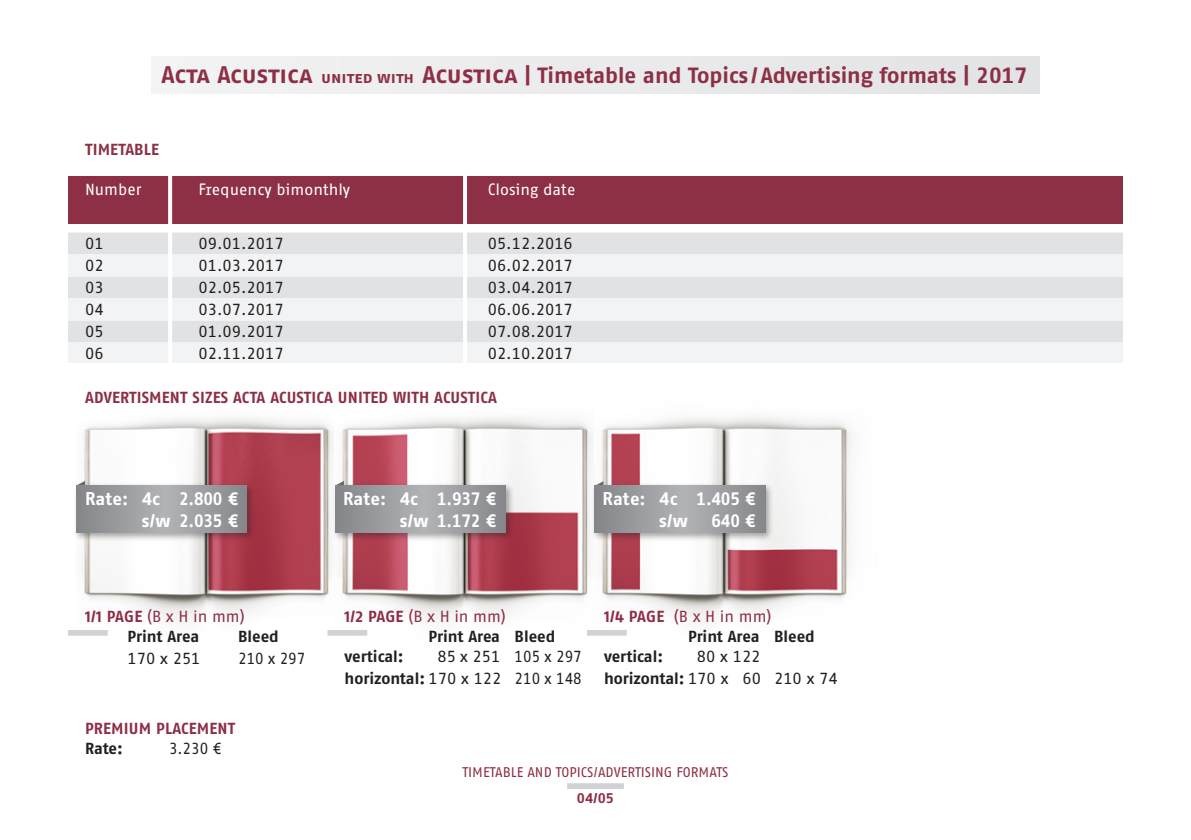
<style>
.page{position:relative;width:1191px;height:840px;background:#fff}
.page>*{position:absolute;margin:0;border:0;box-sizing:border-box;transform-origin:0 0}
.t1{font:700 22px "Fago Pro";color:#8d2f45}
.t2{font:700 18px "Fago Correspondence Sans OT";letter-spacing:-.01em;color:#fff}
.t3{font:700 18px "Fago Correspondence Sans OT";letter-spacing:-.01em;color:#fff;scale:.92 1}
.t4{font:16px "Fago Correspondence Sans OT";color:#231f20}
.Fließtext{font:700 16px "Fago Pro";letter-spacing:.01em;color:#8d2f45}
.t5{font:16px/20px "Fago Pro";letter-spacing:-.005em;color:#8d2f45;text-align:center}
.t6{font:700 16px "Fago Pro";color:#231f20}
.Terminkalender_-_ohn{font:16px "Fago Correspondence Sans OT";color:#fff}
.t7{font:16px "Fago Correspondence Sans OT";color:#231f20;scale:.92 1}
.Terminkalender_-_ohn-2{font:16px "Fago Pro";color:#fff}
.t8{font:14px "Fago Pro";color:#8d2f45}
.t9{font:700 14px "Fago Correspondence Sans OT";color:#8d2f45}
.s1{font-size:24px}
.s2{font-size:16px}
.s3{font-family:"Fago Correspondence Sans OT"}
.s4{font-weight:700}
.s5{font-weight:700;color:#231f20}
.s6{font-family:"Fago Pro";font-weight:700}
</style>
<div class="page">
<div style="left:68px;top:232px;width:1055px;height:131px;background:#f2f3f4"></div>
<div style="left:68px;top:232px;width:1055px;height:21px;background:#e1e2e4"></div>
<div style="left:68px;top:176px;width:1055px;height:47px;background:#8d2f45"></div>
<div style="left:68px;top:277px;width:1055px;height:21px;background:#e1e2e4"></div>
<div style="left:68px;top:321px;width:1055px;height:21px;background:#e1e2e4"></div>
<hr style="left:168px;top:176px;width:4px;height:461px;background:#fff">
<hr style="left:463px;top:176px;width:4px;height:476px;background:#fff">
<div style="left:567px;top:782px;width:57px;height:6px;background:#d1d2d4"></div>
<div style="left:151px;top:57px;width:888px;height:37px;background:#eaebec"></div>
<img style="left:77px;top:418px;width:257px;height:218px">
<img style="left:334px;top:418px;width:260px;height:218px">
<div style="left:73px;top:481px;width:182px;height:60px;background:#231f20;opacity:.41"></div>
<svg style="left:77px;top:485px;width:170px;height:47px;background:#9b9ca0"></svg>
<div style="left:332px;top:481px;width:182px;height:60px;background:#231f20;opacity:.41"></div>
<svg style="left:335px;top:485px;width:170px;height:47px;background:#9a9c9f"></svg>
<div style="left:68px;top:629px;width:40px;height:6px;background:#d1d2d4"></div>
<div style="left:327px;top:629px;width:40px;height:6px;background:#d1d2d4"></div>
<img style="left:594px;top:417px;width:259px;height:219px">
<div style="left:591px;top:482px;width:182px;height:60px;background:#231f20;opacity:.41"></div>
<svg style="left:595px;top:485px;width:170px;height:47px;background:#9b9ca0"></svg>
<div style="left:587px;top:629px;width:39px;height:6px;background:#d1d2d4"></div>
<p class="t1" style="left:161px;top:62px;width:867px"><span class="s1">Acta Acustica</span> <span class="s2">united with</span> <span class="s1">Acustica</span> | Timetable and Topics/Advertising formats | <span class="s3">2017</span></p>
<p class="Fließtext" style="left:85px;top:139px;width:75px">TIMETABLE</p>
<p class="Terminkalender_-_ohn-2" style="left:85px;top:179px;width:58px">Number</p>
<p class="Terminkalender_-_ohn" style="left:198px;top:180px;width:153px">Frequency bimonthly</p>
<p class="Terminkalender_-_ohn" style="left:488px;top:180px;width:89px">Closing date</p>
<p class="t4" style="left:85px;top:234px;width:20px">01</p>
<p class="t4" style="left:198px;top:234px;width:87px">09.01.2017</p>
<p class="t4" style="left:488px;top:234px;width:87px">05.12.2016</p>
<p class="t4" style="left:85px;top:256px;width:20px">02</p>
<p class="t4" style="left:198px;top:256px;width:87px">01.03.2017</p>
<p class="t4" style="left:488px;top:256px;width:87px">06.02.2017</p>
<p class="t4" style="left:85px;top:278px;width:20px">03</p>
<p class="t4" style="left:198px;top:278px;width:87px">02.05.2017</p>
<p class="t4" style="left:488px;top:278px;width:87px">03.04.2017</p>
<p class="t4" style="left:85px;top:300px;width:20px">04</p>
<p class="t4" style="left:198px;top:300px;width:87px">03.07.2017</p>
<p class="t4" style="left:488px;top:300px;width:87px">06.06.2017</p>
<p class="t4" style="left:85px;top:322px;width:20px">05</p>
<p class="t4" style="left:198px;top:322px;width:87px">01.09.2017</p>
<p class="t4" style="left:488px;top:322px;width:87px">07.08.2017</p>
<p class="t4" style="left:85px;top:344px;width:20px">06</p>
<p class="t4" style="left:198px;top:344px;width:87px">02.11.2017</p>
<p class="t4" style="left:488px;top:344px;width:87px">02.10.2017</p>
<p class="Fließtext" style="left:85px;top:387px;width:413px">ADVERTISMENT SIZES ACTA ACUSTICA UNITED WITH ACUSTICA</p>
<p class="t2" style="left:85px;top:487px;width:155px">Rate: 4c 2.800 €</p>
<p class="t2" style="left:142px;top:509px;width:98px">s/w 2.035 €</p>
<p class="t5" style="left:85px;top:606px;width:161px"><span class="s4">1/1 PAGE</span> (B x H in mm)<br><span class="s5">Print Area</span></p>
<p class="t6" style="left:238px;top:626px;width:42px">Bleed</p>
<p class="t4" style="left:128px;top:649px;width:74px">170 x 251</p>
<p class="t7" style="left:238px;top:649px;width:74px">210 x 297</p>
<p class="Fließtext" style="left:85px;top:718px;width:152px">PREMIUM PLACEMENT</p>
<p class="t6" style="left:85px;top:738px;width:39px">Rate:</p>
<p class="t7" style="left:169px;top:739px;width:58px">3.230 €</p>
<p class="t2" style="left:343px;top:487px;width:155px">Rate: 4c 1.937 €</p>
<p class="t2" style="left:400px;top:509px;width:98px">s/w 1.172 €</p>
<p class="t2" style="left:602px;top:488px;width:155px">Rate: 4c 1.405 €</p>
<p class="t2" style="left:659px;top:510px;width:30px">s/w</p>
<p class="t3" style="left:711px;top:510px;width:49px">640 €</p>
<p class="t5" style="left:344px;top:606px;width:163px"><span class="s4">1/2 PAGE</span> (B x H in mm)</p>
<p class="t6" style="left:428px;top:626px;width:128px">Print Area Bleed</p>
<p class="t6" style="left:344px;top:646px;width:61px">vertical:</p>
<p class="t4" style="left:437px;top:647px;width:146px">85 x 251 105 x 297</p>
<p class="t4" style="left:344px;top:669px;width:239px"><span class="s6">horizontal:</span> 170 x 122 210 x 148</p>
<p class="t5" style="left:604px;top:606px;width:169px"><span class="s4">1/4 PAGE</span> (B x H in mm)</p>
<p class="t6" style="left:688px;top:626px;width:128px">Print Area Bleed</p>
<p class="t6" style="left:604px;top:646px;width:61px">vertical:</p>
<p class="t4" style="left:697px;top:647px;width:65px">80 x 122</p>
<p class="t4" style="left:604px;top:669px;width:235px"><span class="s6">horizontal:</span> 170 x 60 210 x 74</p>
<p class="t8" style="left:462px;top:763px;width:268px">TIMETABLE AND TOPICS/ADVERTISING FORMATS</p>
<p class="t9" style="left:577px;top:789px;width:39px">04/05</p>
</div>
